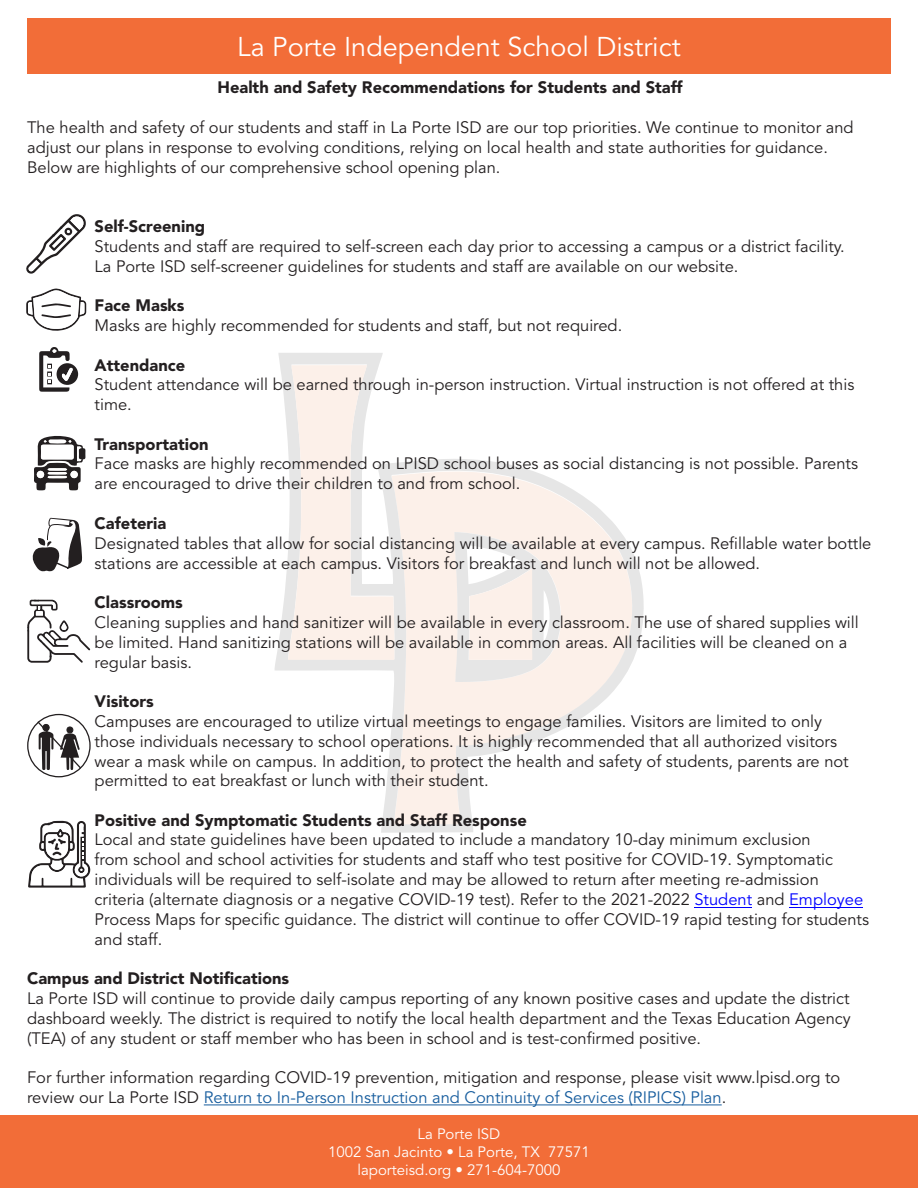
<style>
.page{position:relative;width:918px;height:1188px;background:#fff}
.page>*{position:absolute;margin:0;border:0;box-sizing:border-box;transform-origin:0 0}
.t1{font:27px "Avenir LT Std";color:#fff}
.t2{font:16.5px/20px "Avenir LT Std";color:#231f20}
.t3{font:900 16.5px "Avenir LT Std";color:#231f20}
.t4{font:15px/18px "Avenir LT Std";color:#fff;text-align:center}
.s1{color:#00f}
.s2{color:#175d9e}
</style>
<div class="page">
<svg style="left:274px;top:353px;width:370px;height:480px"></svg>
<svg style="left:288px;top:365px;width:107px;height:295px"></svg>
<svg style="left:454px;top:532px;width:109px;height:151px"></svg>
<div style="left:27px;top:18px;width:864px;height:55px;background:#f26d38"></div>
<div style="left:0;top:1116px;width:918px;height:72px;background:#f26d38"></div>
<svg style="left:39px;top:347px;width:40px;height:45px"></svg>
<svg style="left:34px;top:435px;width:52px;height:56px"></svg>
<svg style="left:32px;top:517px;width:50px;height:55px"></svg>
<svg style="left:26px;top:214px;width:60px;height:60px"></svg>
<svg style="left:26px;top:288px;width:61px;height:43px"></svg>
<svg style="left:27px;top:599px;width:63px;height:64px"></svg>
<div style="left:27px;top:714px;width:64px;height:63px;border:1px solid #231f20;border-radius:50%"></div>
<svg style="left:36px;top:720px;width:47px;height:50px"></svg>
<svg style="left:28px;top:820px;width:63px;height:68px"></svg>
<hr style="left:204px;top:1105px;width:518px;height:1px;background:#175d9e">
<hr style="left:789px;top:908px;width:74px;height:1px;background:#00f">
<hr style="left:694px;top:908px;width:58px;height:1px;background:#00f">
<h1 class="t1" style="left:237px;top:31px;width:445px">La Porte Independent School District</h1>
<p class="t3" style="left:217px;top:78px;width:467px">Health and Safety Recommendations for Students and Staff</p>
<p class="t2" style="left:27px;top:118px;width:828px">The health and safety of our students and staff in La Porte ISD are our top priorities. We continue to monitor and adjust our plans in response to evolving conditions, relying on local health and state authorities for guidance.<br>Below are highlights of our comprehensive school opening plan.</p>
<p class="t3" style="left:95px;top:216px;width:112px">Self-Screening</p>
<p class="t2" style="left:95px;top:236px;width:752px">Students and staff are required to self-screen each day prior to accessing a campus or a district facility.<br>La Porte ISD self-screener guidelines for students and staff are available on our website.</p>
<p class="t3" style="left:95px;top:296px;width:91px">Face Masks</p>
<p class="t2" style="left:95px;top:316px;width:529px">Masks are highly recommended for students and staff, but not required.</p>
<p class="t3" style="left:95px;top:355px;width:92px">Attendance</p>
<p class="t2" style="left:95px;top:375px;width:761px">Student attendance will be earned through in-person instruction. Virtual instruction is not offered at this time.</p>
<p class="t3" style="left:95px;top:434px;width:115px">Transportation</p>
<p class="t2" style="left:95px;top:454px;width:765px">Face masks are highly recommended on LPISD school buses as social distancing is not possible. Parents are encouraged to drive their children to and from school.</p>
<p class="t3" style="left:95px;top:513px;width:73px">Cafeteria</p>
<p class="t2" style="left:95px;top:533px;width:778px">Designated tables that allow for social distancing will be available at every campus. Refillable water bottle stations are accessible at each campus. Visitors for breakfast and lunch will not be allowed.</p>
<p class="t3" style="left:95px;top:593px;width:90px">Classrooms</p>
<p class="t2" style="left:95px;top:613px;width:766px">Cleaning supplies and hand sanitizer will be available in every classroom. The use of shared supplies will be limited. Hand sanitizing stations will be available in common areas. All facilities will be cleaned on a regular basis.</p>
<p class="t3" style="left:95px;top:692px;width:61px">Visitors</p>
<p class="t2" style="left:95px;top:712px;width:756px">Campuses are encouraged to utilize virtual meetings to engage families. Visitors are limited to only those individuals necessary to school operations. It is highly recommended that all authorized visitors wear a mask while on campus. In addition, to protect the health and safety of students, parents are not permitted to eat breakfast or lunch with their student.</p>
<p class="t3" style="left:95px;top:810px;width:434px">Positive and Symptomatic Students and Staff Response</p>
<p class="t2" style="left:95px;top:830px;width:776px">Local and state guidelines have been updated to include a mandatory 10-day minimum exclusion<br>from school and school activities for students and staff who test positive for COVID-19. Symptomatic individuals will be required to self-isolate and may be allowed to return after meeting re-admission criteria (alternate diagnosis or a negative COVID-19 test). Refer to the 2021-2022 <span class="s1">Student</span> and <span class="s1">Employee </span>Process Maps for specific guidance. The district will continue to offer COVID-19 rapid testing for students and staff.</p>
<p class="t3" style="left:27px;top:969px;width:264px">Campus and District Notifications</p>
<p class="t2" style="left:27px;top:989px;width:825px;text-align:justify">La Porte ISD will continue to provide daily campus reporting of any known positive cases and update the district dashboard weekly. The district is required to notify the local health department and the Texas Education Agency (TEA) of any student or staff member who has been in school and is test-confirmed positive.</p>
<p class="t2" style="left:27px;top:1068px;width:815px">For further information regarding COVID-19 prevention, mitigation and response, please visit www.lpisd.org to review our La Porte ISD <span class="s2">Return to In-Person Instruction and Continuity of Services (RIPICS) Plan</span>.</p>
<p class="t4" style="left:328px;top:1126px;width:263px">La Porte ISD<br>1002 San Jacinto • La Porte, TX 77571 laporteisd.org • 271-604-7000</p>
</div>
